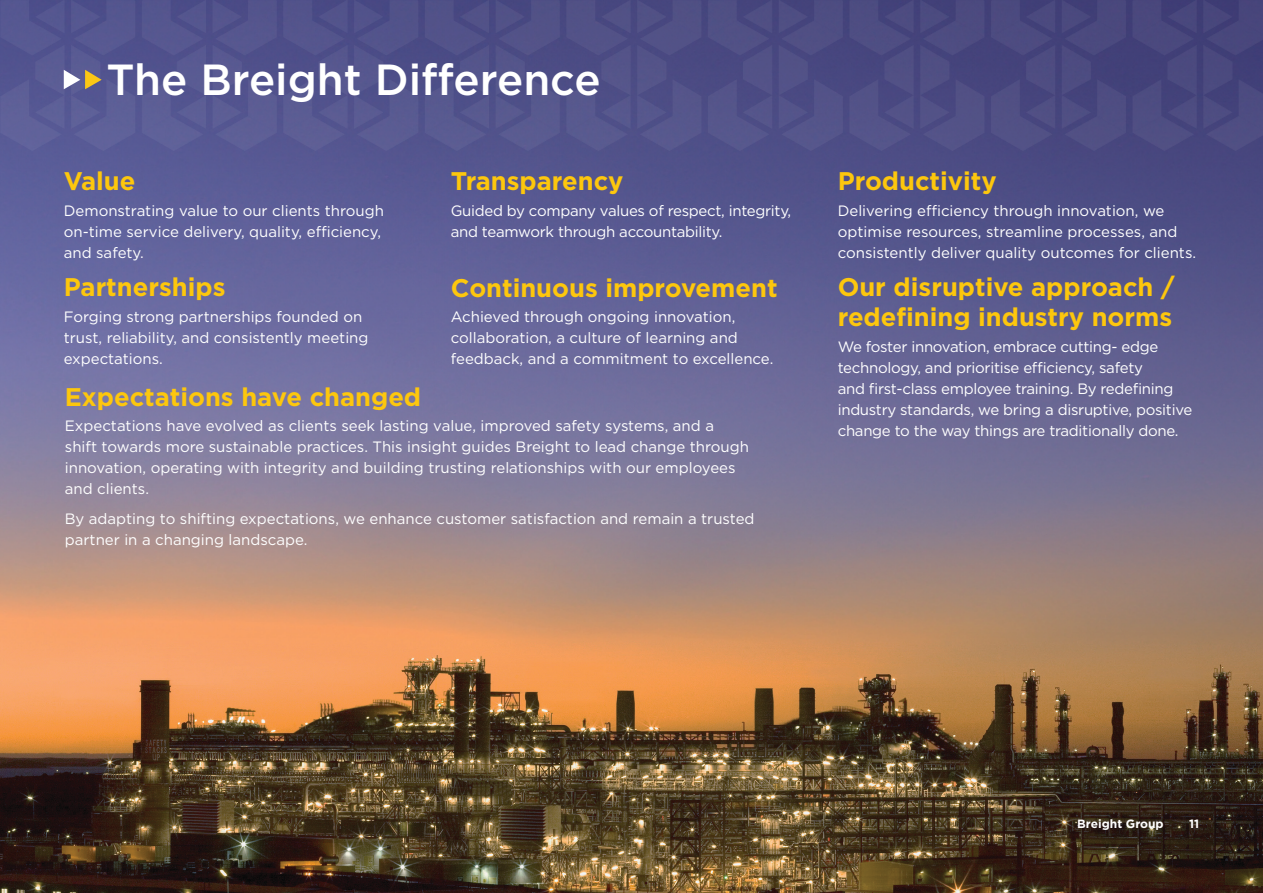
<style>
.page{position:relative;width:1263px;height:893px;background:#fff}
.page>*{position:absolute;margin:0;border:0;box-sizing:border-box;transform-origin:0 0}
.t1{font:500 43.5px "Gotham";color:#fff}
.t2{font:700 25.5px/30px "Gotham";color:#fdc70d}
.t3{font:15px/21px "Gotham";color:#fff}
.t4{font:15px/21px "Gotham";letter-spacing:-.02em;color:#fff}
.t5{font:700 12px "Gotham";color:#fff}
</style>
<div class="page">
<img style="left:0;top:151px;width:1263px;height:742px">
<img style="left:0;top:0;width:1263px;height:151px">
<svg style="left:64px;top:70px;width:38px;height:19px"></svg>
<p class="t1" style="left:106px;top:51px;width:496px">The Breight Difference</p>
<p class="t2" style="left:64px;top:166px;width:73px">Value</p>
<p class="t3" style="left:64px;top:200px;width:322px">Demonstrating value to our clients through on-time service delivery, quality, efficiency, and safety.</p>
<p class="t2" style="left:64px;top:272px;width:163px">Partnerships</p>
<p class="t3" style="left:64px;top:305px;width:306px">Forging strong partnerships founded on trust, reliability, and consistently meeting expectations.</p>
<p class="t2" style="left:451px;top:166px;width:174px">Transparency</p>
<p class="t4" style="left:451px;top:200px;width:342px">Guided by company values of respect, integrity, and teamwork through accountability.</p>
<p class="t2" style="left:451px;top:272px;width:328px">Continuous improvement</p>
<p class="t3" style="left:451px;top:306px;width:324px">Achieved through ongoing innovation, collaboration, a culture of learning and feedback, and a commitment to excellence.</p>
<p class="t2" style="left:65px;top:382px;width:358px">Expectations have changed</p>
<p class="t3" style="left:65px;top:415px;width:685px">Expectations have evolved as clients seek lasting value, improved safety systems, and a shift towards more sustainable practices. This insight guides Breight to lead change through innovation, operating with integrity and building trusting relationships with our employees and clients.</p>
<p class="t3" style="left:65px;top:508px;width:691px">By adapting to shifting expectations, we enhance customer satisfaction and remain a trusted partner in a changing landscape.</p>
<p class="t2" style="left:838px;top:166px;width:161px">Productivity</p>
<p class="t3" style="left:838px;top:200px;width:360px">Delivering efficiency through innovation, we optimise resources, streamline processes, and consistently deliver quality outcomes for clients.</p>
<p class="t2" style="left:838px;top:272px;width:338px">Our disruptive approach / redefining industry norms</p>
<p class="t4" style="left:838px;top:335px;width:356px">We foster innovation, embrace cutting- edge technology, and prioritise efficiency, safety<br>and first-class employee training. By redefining industry standards, we bring a disruptive, positive change to the way things are traditionally done.</p>
<p class="t5" style="left:1077px;top:816px;width:88px">Breight Group</p>
<p class="t5" style="left:1189px;top:816px;width:12px">11</p>
</div>
